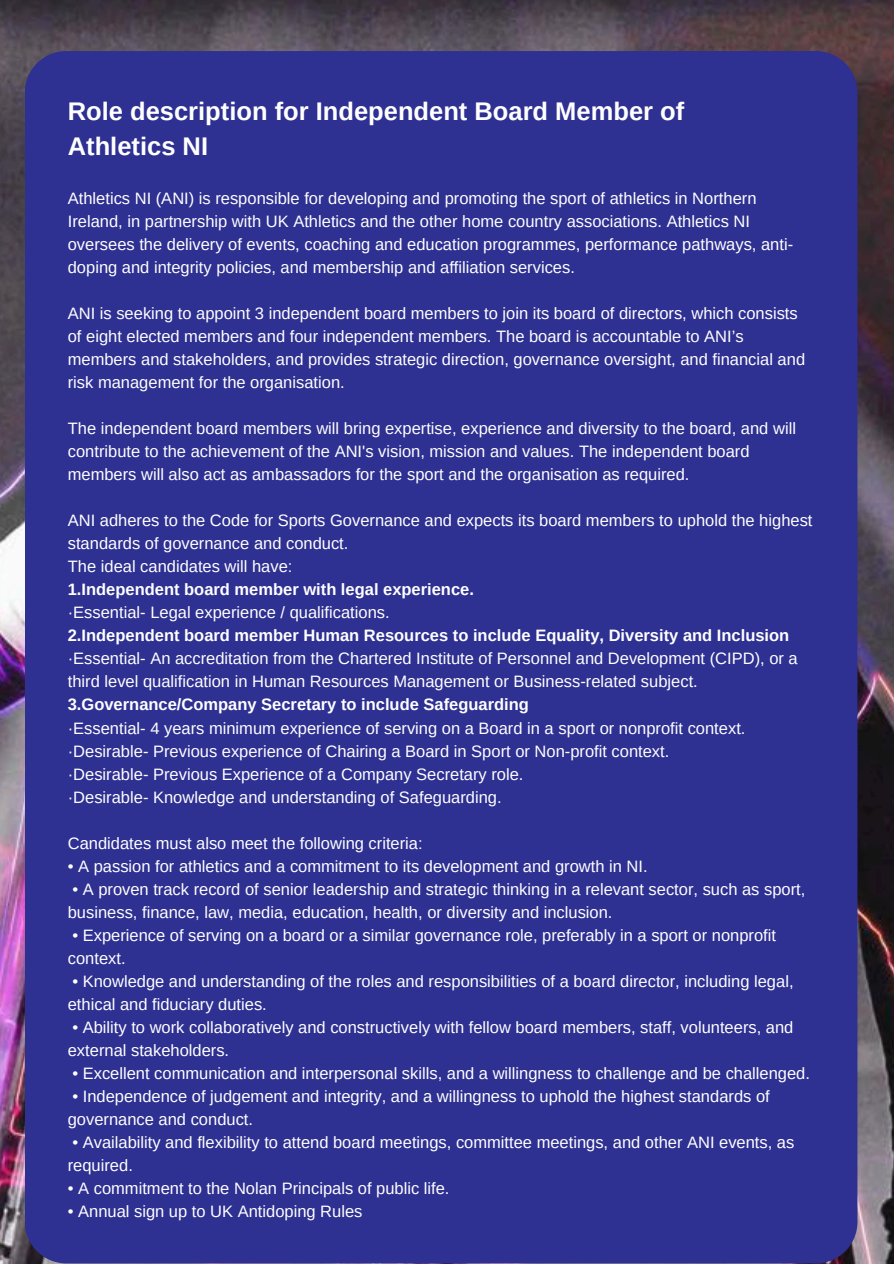
<style>
.page{position:relative;width:894px;height:1264px;background:#fff}
.page>*{position:absolute;margin:0;border:0;box-sizing:border-box;transform-origin:0 0}
.t1{font:700 25.5px/35px "Arimo";color:#fff}
.t2{font:16.5px/23px "Arimo";color:#fff}
.t3{font:700 16.5px "Arimo";color:#fff}
</style>
<div class="page">
<img style="left:0;top:0;width:893px;height:1263px">
<div style="left:25px;top:51px;width:832px;height:1212px;background:#2e3092"></div>
<h1 class="t1" style="left:68px;top:94px;width:617px">Role description for Independent Board Member of<br>Athletics NI</h1>
<p class="t2" style="left:68px;top:187px;width:726px">Athletics NI (ANI) is responsible for developing and promoting the sport of athletics in Northern Ireland, in partnership with UK Athletics and the other home country associations. Athletics NI oversees the delivery of events, coaching and education programmes, performance pathways, anti&shy;doping and integrity policies, and membership and affiliation services.</p>
<p class="t2" style="left:68px;top:302px;width:738px">ANI is seeking to appoint 3 independent board members to join its board of directors, which consists of eight elected members and four independent members. The board is accountable to ANI’s members and stakeholders, and provides strategic direction, governance oversight, and financial and risk management for the organisation.</p>
<p class="t2" style="left:68px;top:417px;width:729px">The independent board members will bring expertise, experience and diversity to the board, and will contribute to the achievement of the ANI's vision, mission and values. The independent board members will also act as ambassadors for the sport and the organisation as required.</p>
<p class="t2" style="left:68px;top:509px;width:746px">ANI adheres to the Code for Sports Governance and expects its board members to uphold the highest standards of governance and conduct.</p>
<p class="t2" style="left:68px;top:555px;width:226px">The ideal candidates will have:</p>
<p class="t3" style="left:68px;top:580px;width:407px">1.Independent board member with legal experience.</p>
<p class="t2" style="left:68px;top:601px;width:323px">·Essential- Legal experience / qualifications.</p>
<p class="t3" style="left:68px;top:626px;width:722px">2.Independent board member Human Resources to include Equality, Diversity and Inclusion</p>
<p class="t2" style="left:68px;top:647px;width:731px">·Essential- An accreditation from the Chartered Institute of Personnel and Development (CIPD), or a third level qualification in Human Resources Management or Business-related subject.</p>
<p class="t3" style="left:68px;top:695px;width:462px">3.Governance/Company Secretary to include Safeguarding</p>
<p class="t2" style="left:68px;top:716px;width:679px">·Essential- 4 years minimum experience of serving on a Board in a sport or nonprofit context.</p>
<p class="t2" style="left:68px;top:739px;width:603px">·Desirable- Previous experience of Chairing a Board in Sport or Non-profit context.</p>
<p class="t2" style="left:68px;top:762px;width:457px">·Desirable- Previous Experience of a Company Secretary role.</p>
<p class="t2" style="left:68px;top:785px;width:435px">·Desirable- Knowledge and understanding of Safeguarding.</p>
<p class="t2" style="left:68px;top:831px;width:356px">Candidates must also meet the following criteria:</p>
<p class="t2" style="left:68px;top:854px;width:581px">• A passion for athletics and a commitment to its development and growth in NI.</p>
<p class="t2" style="left:68px;top:877px;width:738px">• A proven track record of senior leadership and strategic thinking in a relevant sector, such as sport, business, finance, law, media, education, health, or diversity and inclusion.</p>
<p class="t2" style="left:68px;top:923px;width:709px">• Experience of serving on a board or a similar governance role, preferably in a sport or nonprofit context.</p>
<p class="t2" style="left:68px;top:969px;width:727px">• Knowledge and understanding of the roles and responsibilities of a board director, including legal, ethical and fiduciary duties.</p>
<p class="t2" style="left:68px;top:1015px;width:727px">• Ability to work collaboratively and constructively with fellow board members, staff, volunteers, and external stakeholders.</p>
<p class="t2" style="left:72px;top:1061px;width:739px">• Excellent communication and interpersonal skills, and a willingness to challenge and be challenged.</p>
<p class="t2" style="left:68px;top:1084px;width:703px">• Independence of judgement and integrity, and a willingness to uphold the highest standards of governance and conduct.</p>
<p class="t2" style="left:68px;top:1130px;width:727px">• Availability and flexibility to attend board meetings, committee meetings, and other ANI events, as required.</p>
<p class="t2" style="left:68px;top:1176px;width:383px">• A commitment to the Nolan Principals of public life.</p>
<p class="t2" style="left:68px;top:1199px;width:296px">• Annual sign up to UK Antidoping Rules</p>
</div>
